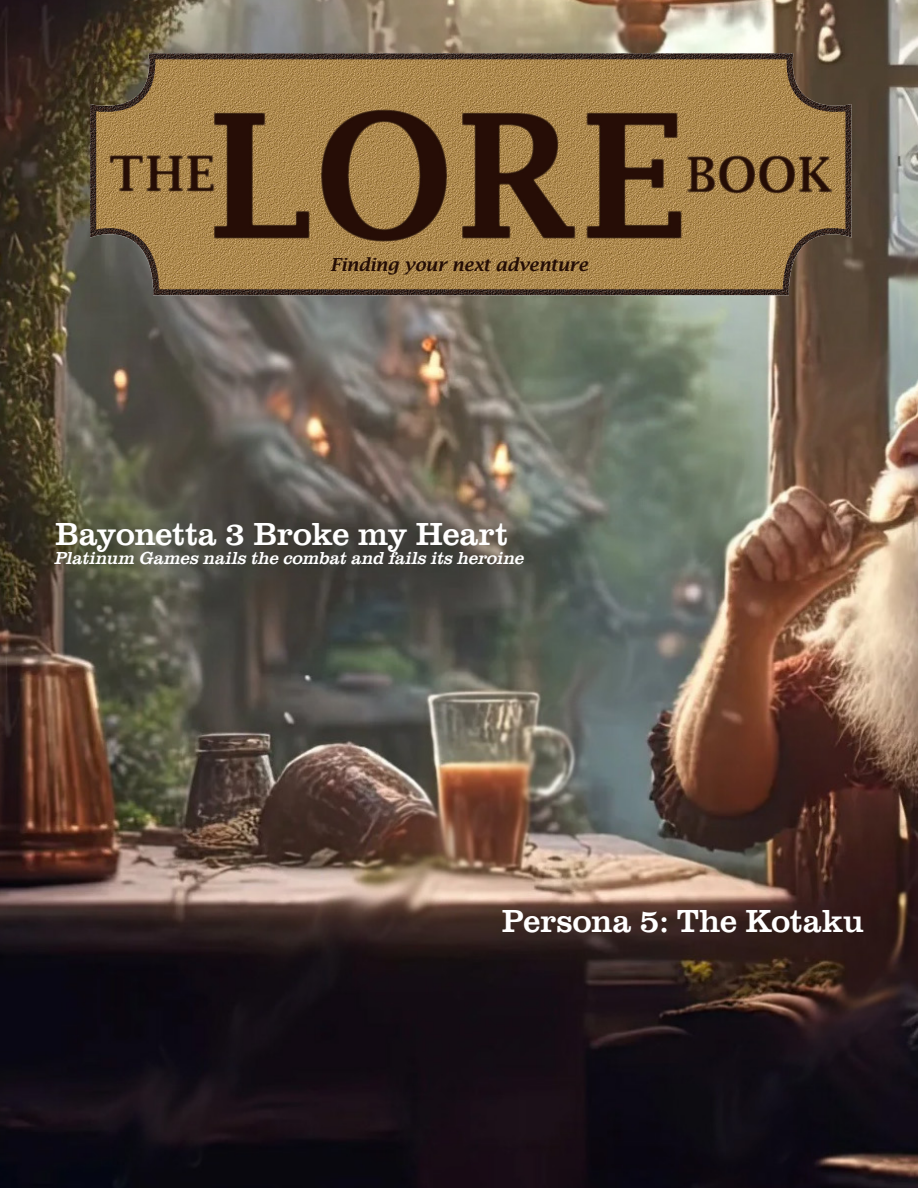
<style>
.page{position:relative;width:918px;height:1188px;background:#fff}
.page>*{position:absolute;margin:0;border:0;box-sizing:border-box;transform-origin:0 0}
.t1{font:33px "Clarendon URW";letter-spacing:-.01em;color:#fff}
.t2{font:italic 18px "Clarendon URW";letter-spacing:-.005em;color:#fff}
.t3{font:italic 600 18px "Lucida Bright";color:#240d05}
</style>
<div class="page">
<img style="left:0;top:0;width:918px;height:1188px">
<img style="left:37px;top:0;width:868px;height:350px">
<p class="t3" style="left:330px;top:254px;width:259px">Finding your next adventure</p>
<p class="t1" style="left:55px;top:509px;width:455px">Bayonetta 3 Broke my Heart</p>
<p class="t2" style="left:55px;top:545px;width:471px">Platinum Games nails the combat and fails its heroine</p>
<p class="t1" style="left:502px;top:896px;width:364px">Persona 5: The Kotaku</p>
</div>
